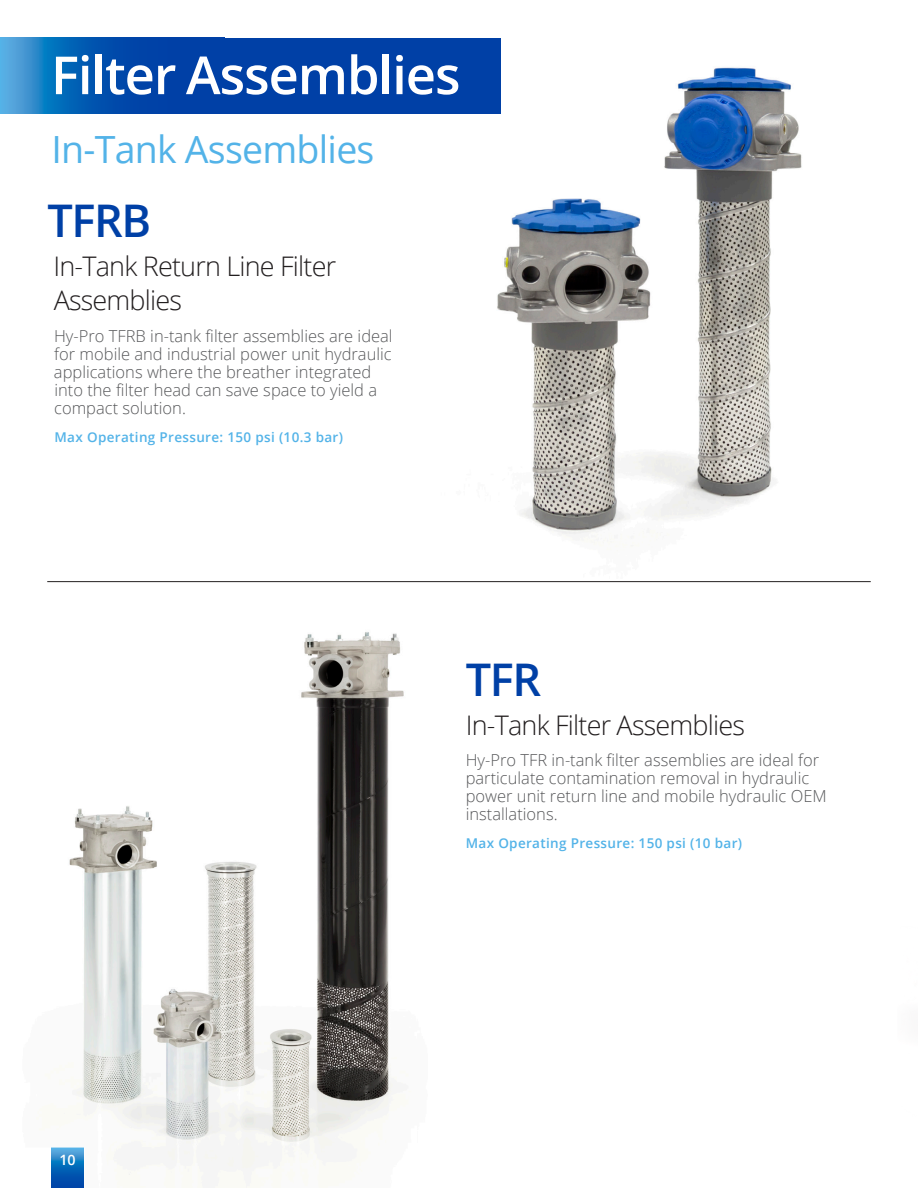
<style>
.page{position:relative;width:918px;height:1188px;background:#fff}
.page>*{position:absolute;margin:0;border:0;box-sizing:border-box;transform-origin:0 0}
.Specs_Header{font:600 52.5px "Open Sans";letter-spacing:-.02em;color:#fff}
.Front_Page_Header{font:600 45px "Open Sans";letter-spacing:-.03em;color:#0040a6}
.Front_Page_Subhead{font:37.5px "Open Sans";letter-spacing:-.02em;color:#53b3e8}
.Front_Page_Subhead-2{font:300 27px/34.5px "Open Sans";letter-spacing:-.03em;color:#231f20}
.Front_Page_P1{font:300 16.5px/18px "Open Sans";color:#57585a}
.t1{font:600 14.25px "Open Sans";color:#fff}
.Front_Page_P2{font:600 13.5px "Open Sans";letter-spacing:.025em;color:#53b3e8}
</style>
<div class="page">
<img style="left:432px;top:38px;width:370px;height:497px">
<img style="left:51px;top:632px;width:353px;height:556px">
<svg style="left:0;top:38px;width:210px;height:75px;background:#0e5fb5"></svg>
<div style="left:210px;top:38px;width:290px;height:75px;background:#0040a6"></div>
<hr style="left:47px;top:581px;width:824px;height:1px;background:#231f20">
<p class="Specs_Header" style="left:51px;top:39px;width:411px">Filter Assemblies</p>
<p class="Front_Page_Subhead" style="left:51px;top:124px;width:325px">In-Tank Assemblies</p>
<p class="Front_Page_Header" style="left:47px;top:190px;width:105px">TFRB</p>
<p class="Front_Page_Subhead-2" style="left:53px;top:248px;width:284px">In-Tank Return Line Filter<br>Assemblies</p>
<p class="Front_Page_P1" style="left:54px;top:327px;width:340px">Hy-Pro TFRB in-tank filter assemblies are ideal for mobile and industrial power unit hydraulic applications where the breather integrated into the filter head can save space to yield a compact solution.</p>
<p class="Front_Page_P2" style="left:55px;top:428px;width:290px">Max Operating Pressure: 150 psi (10.3 bar)</p>
<p class="Front_Page_Header" style="left:466px;top:649px;width:77px">TFR</p>
<p class="Front_Page_Subhead-2" style="left:466px;top:707px;width:281px">In-Tank Filter Assemblies</p>
<p class="Front_Page_P1" style="left:466px;top:751px;width:362px">Hy-Pro TFR in-tank filter assemblies are ideal for particulate contamination removal in hydraulic power unit return line and mobile hydraulic OEM installations.</p>
<p class="Front_Page_P2" style="left:466px;top:834px;width:278px">Max Operating Pressure: 150 psi (10 bar)</p>
<p class="t1" style="left:59px;top:1150px;width:18px">10</p>
</div>
